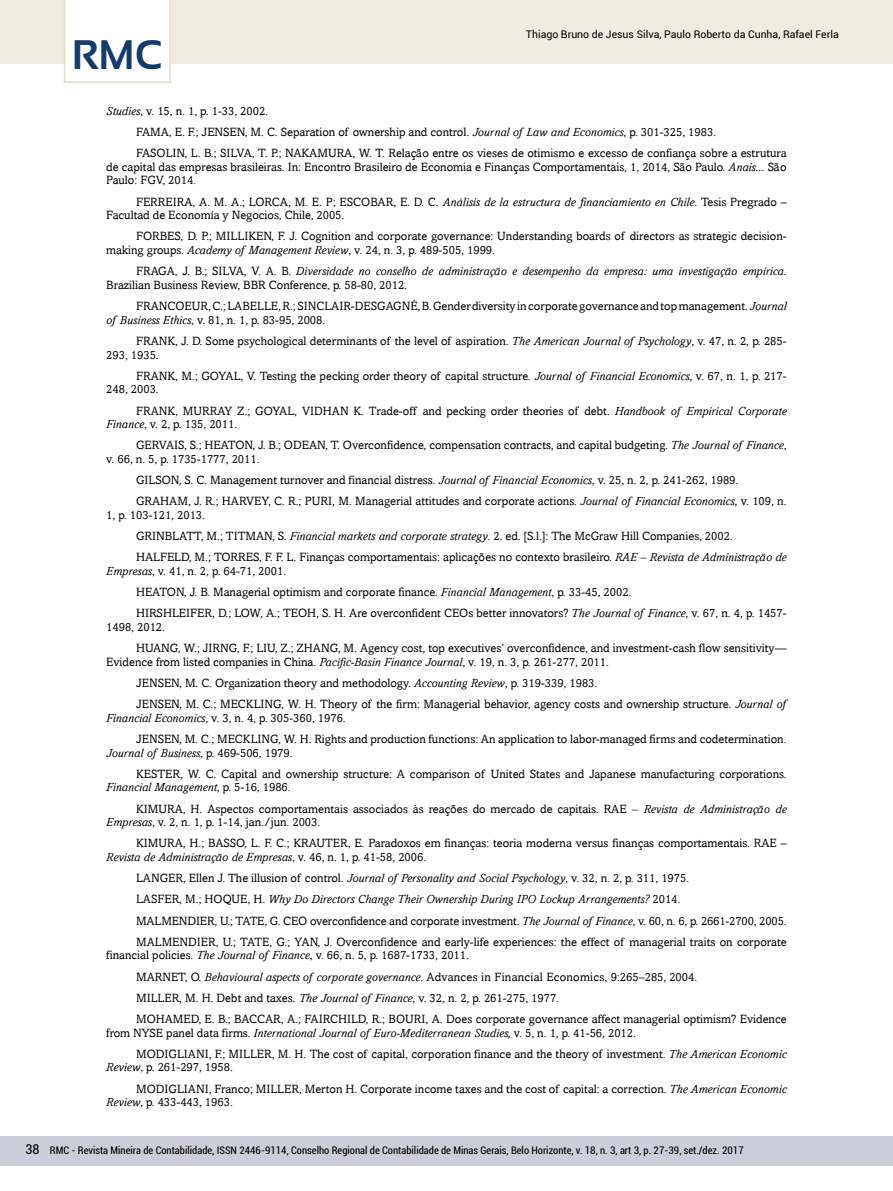
<style>
.page{position:relative;width:893px;height:1191px;background:#fff}
.page>*{position:absolute;margin:0;border:0;box-sizing:border-box;transform-origin:0 0}
.t1{font:700 41.25px "Sansation";color:#143b6b}
.t2{font:condensed 13.5px "Roboto";color:#000}
.t3{font:12px/21.1px "Amasis";color:#000}
.t4{font:italic 12px/13.6px "Amasis";color:#000}
.t5{font:condensed 10.5px "Roboto";color:#000}
.t6{font:10.5px "Roboto";color:#000}
.s1{font-style:italic}
.s2{color:#f00}
.s3{font-style:normal}
</style>
<div class="page">
<div style="left:0;top:1135px;width:893px;height:30px;background:#cdcdda"></div>
<div style="left:0;top:0;width:893px;height:64px;background:#efebe1"></div>
<div style="left:64px;top:0;width:107px;height:83px;background:#fff"></div>
<h1 class="t1" style="left:72px;top:32px;width:92px">RMC</h1>
<p class="t6" style="left:526px;top:27px;width:314px">Thiago Bruno de Jesus Silva, Paulo Roberto da Cunha, Rafael Ferla</p>
<p class="t3" style="left:136px;top:100px;width:652px;text-indent:-30px"><span class="s1">Studies</span>, v. 15, n. 1, p. 1-33, 2002.<br>FAMA, E. F.; JENSEN, M. C. Separation of ownership and control. <span class="s1">Journal of Law and Economics</span>, p. 301-325, 1983.<br>FASOLIN, L. B.; SILVA, T. P.; NAKAMURA, W. T. Relação entre os vieses de otimismo e excesso de confiança sobre a estrutura</p>
<p class="t3" style="left:106px;top:160px;width:682px;line-height:13.6px">de capital das empresas brasileiras. In: Encontro Brasileiro de Economia e Finanças Comportamentais, 1, 2014, São Paulo. <span class="s1">Anais...</span> São<br>Paulo: FGV, 2014<span class="s2">.</span></p>
<p class="t3" style="left:106px;top:195px;width:682px;line-height:13.6px;text-indent:30px">FERREIRA, A. M. A.; LORCA, M. E. P; ESCOBAR, E. D. C. <span class="s1">Análisis de la estructura de financiamiento en Chile</span>. Tesis Pregrado –<br>Facultad de Economía y Negocios, Chile, 2005.</p>
<p class="t3" style="left:106px;top:229px;width:682px;line-height:13.6px;text-indent:30px">FORBES, D. P.; MILLIKEN, F. J. Cognition and corporate governance: Understanding boards of directors as strategic decision&shy;making groups. <span class="s1">Academy of Management Review</span>, v. 24, n. 3, p. 489-505, 1999.</p>
<p class="t4" style="left:106px;top:264px;width:682px;text-indent:30px"><span class="s3">FRAGA, J. B.; SILVA, V. A. B.</span> Diversidade no conselho de administração e desempenho da empresa: uma investigação empírica<span class="s3">.<br>Brazilian Business Review, BBR Conference, p. 58-80, 2012.</span></p>
<p class="t3" style="left:106px;top:299px;width:682px;line-height:13.6px;text-indent:30px">FRANCOEUR, C.; LABELLE, R.; SINCLAIR-DESGAGNÉ, B. Gender diversity in corporate governance and top management.<span class="s1">Journal of Business Ethics</span>, v. 81, n. 1, p. 83-95, 2008.</p>
<p class="t3" style="left:106px;top:334px;width:682px;line-height:13.6px;text-indent:30px">FRANK, J. D. Some psychological determinants of the level of aspiration. <span class="s1">The American Journal of Psychology</span>, v. 47, n. 2, p. 285-<br>293, 1935.</p>
<p class="t3" style="left:106px;top:369px;width:682px;line-height:13.6px;text-indent:30px">FRANK, M.; GOYAL, V. Testing the pecking order theory of capital structure. <span class="s1">Journal of Financial Economics</span>, v. 67, n. 1, p. 217-<br>248, 2003.</p>
<p class="t3" style="left:106px;top:403px;width:682px;line-height:13.6px;text-indent:30px">FRANK, MURRAY Z.; GOYAL, VIDHAN K. Trade-off and pecking order theories of debt. <span class="s1">Handbook of Empirical Corporate<br>Finance</span>, v. 2, p. 135, 2011.</p>
<p class="t3" style="left:106px;top:438px;width:682px;line-height:13.6px;text-indent:30px">GERVAIS, S.; HEATON, J. B.; ODEAN, T. Overconfidence, compensation contracts, and capital budgeting. <span class="s1">The Journal of Finance</span>, v. 66, n. 5, p. 1735-1777, 2011.</p>
<p class="t3" style="left:136px;top:469px;width:652px">GILSON, S. C. Management turnover and financial distress. <span class="s1">Journal of Financial Economics</span>, v. 25, n. 2, p. 241-262, 1989.<br>GRAHAM, J. R.; HARVEY, C. R.; PURI, M. Managerial attitudes and corporate actions. <span class="s1">Journal of Financial Economics</span>, v. 109, n.</p>
<p class="t3" style="left:136px;top:504px;width:652px;text-indent:-30px">1, p. 103-121, 2013.<br>GRINBLATT, M.; TITMAN, S. <span class="s1">Financial markets and corporate strategy</span>. 2. ed. [S.l.]: The McGraw Hill Companies, 2002.<br>HALFELD, M.; TORRES, F. F. L. Finanças comportamentais: aplicações no contexto brasileiro. <span class="s1">RAE – Revista de Administração de</span></p>
<p class="t3" style="left:136px;top:560px;width:652px;text-indent:-30px"><span class="s1">Empresas</span>, v. 41, n. 2, p. 64-71, 2001.<br>HEATON, J. B. Managerial optimism and corporate finance. <span class="s1">Financial Management</span>, p. 33-45, 2002.<br>HIRSHLEIFER, D.; LOW, A.; TEOH, S. H. Are overconfident CEOs better innovators? <span class="s1">The Journal of Finance</span>, v. 67, n. 4, p. 1457-</p>
<p class="t3" style="left:136px;top:616px;width:652px;text-indent:-30px">1498, 2012.<br>HUANG, W.; JIRNG, F.; LIU, Z.; ZHANG, M. Agency cost, top executives’ overconfidence, and investment-cash flow sensitivity—</p>
<p class="t3" style="left:136px;top:651px;width:651px;text-indent:-30px">Evidence from listed companies in China. <span class="s1">Pacific-Basin Finance Journal</span>, v. 19, n. 3, p. 261-277, 2011.<br>JENSEN, M. C. Organization theory and methodology. <span class="s1">Accounting Review</span>, p. 319-339, 1983.<br>JENSEN, M. C.; MECKLING, W. H. Theory of the firm: Managerial behavior, agency costs and ownership structure. <span class="s1">Journal of</span></p>
<p class="t3" style="left:136px;top:707px;width:652px;text-indent:-30px"><span class="s1">Financial Economics</span>, v. 3, n. 4, p. 305-360, 1976.<br>JENSEN, M. C.; MECKLING, W. H. Rights and production functions: An application to labor-managed firms and codetermination.</p>
<p class="t3" style="left:136px;top:742px;width:652px;text-indent:-30px"><span class="s1">Journal of Business</span>, p. 469-506, 1979.<br>KESTER, W. C. Capital and ownership structure: A comparison of United States and Japanese manufacturing corporations.</p>
<p class="t3" style="left:136px;top:776px;width:652px;text-indent:-30px"><span class="s1">Financial Management</span>, p. 5-16, 1986.<br>KIMURA, H. Aspectos comportamentais associados às reações do mercado de capitais. RAE <span class="s1">– Revista de Administração de</span></p>
<p class="t3" style="left:136px;top:811px;width:652px;text-indent:-30px"><span class="s1">Empresas</span>, v. 2, n. 1, p. 1-14, jan./jun. 2003.<br>KIMURA, H.; BASSO, L. F. C.; KRAUTER, E. Paradoxos em finanças: teoria moderna versus finanças comportamentais. RAE –</p>
<p class="t3" style="left:136px;top:846px;width:652px;text-indent:-30px"><span class="s1">Revista de Administração de Empresas</span>, v. 46, n. 1, p. 41-58, 2006.<br>LANGER, Ellen J. The illusion of control. <span class="s1">Journal of Personality and Social Psychology</span>, v. 32, n. 2, p. 311, 1975.<br>LASFER, M.; HOQUE, H. <span class="s1">Why Do Directors Change Their Ownership During IPO Lockup Arrangements?</span> 2014.<br>MALMENDIER, U.; TATE, G. CEO overconfidence and corporate investment. <span class="s1">The Journal of Finance</span>, v. 60, n. 6, p. 2661-2700, 2005.<br>MALMENDIER, U.; TATE, G.; YAN, J. Overconfidence and early-life experiences: the effect of managerial traits on corporate</p>
<p class="t3" style="left:136px;top:944px;width:652px;text-indent:-30px">financial policies. <span class="s1">The Journal of Finance</span>, v. 66, n. 5, p. 1687-1733, 2011.<br>MARNET, O. <span class="s1">Behavioural aspects of corporate governance</span>. Advances in Financial Economics, 9:265–285, 2004.<br>MILLER, M. H. Debt and taxes<span class="s1">. The Journal of Finance</span>, v. 32, n. 2, p. 261-275, 1977.<br>MOHAMED, E. B.; BACCAR, A.; FAIRCHILD, R.; BOURI, A. Does corporate governance affect managerial optimism? Evidence</p>
<p class="t3" style="left:136px;top:1021px;width:652px;text-indent:-30px">from NYSE panel data firms. <span class="s1">International Journal of Euro-Mediterranean Studies,</span> v. 5, n. 1, p. 41-56, 2012.<br>MODIGLIANI, F.; MILLER, M. H. The cost of capital, corporation finance and the theory of investment. <span class="s1">The American Economic</span></p>
<p class="t3" style="left:136px;top:1056px;width:652px;text-indent:-30px"><span class="s1">Review</span>, p. 261-297, 1958.<br>MODIGLIANI, Franco; MILLER, Merton H. Corporate income taxes and the cost of capital: a correction. <span class="s1">The American Economic</span></p>
<p class="t3" style="left:106px;top:1091px;width:128px"><span class="s1">Review</span>, p. 433-443, 1963.</p>
<p class="t2" style="left:26px;top:1140px;width:15px">38</p>
<p class="t5" style="left:50px;top:1143px;width:695px">RMC - Revista Mineira de Contabilidade, ISSN 2446-9114, Conselho Regional de Contabilidade de Minas Gerais, Belo Horizonte, v. 18, n. 3, art 3, p. 27-39, set./dez. 2017</p>
</div>
